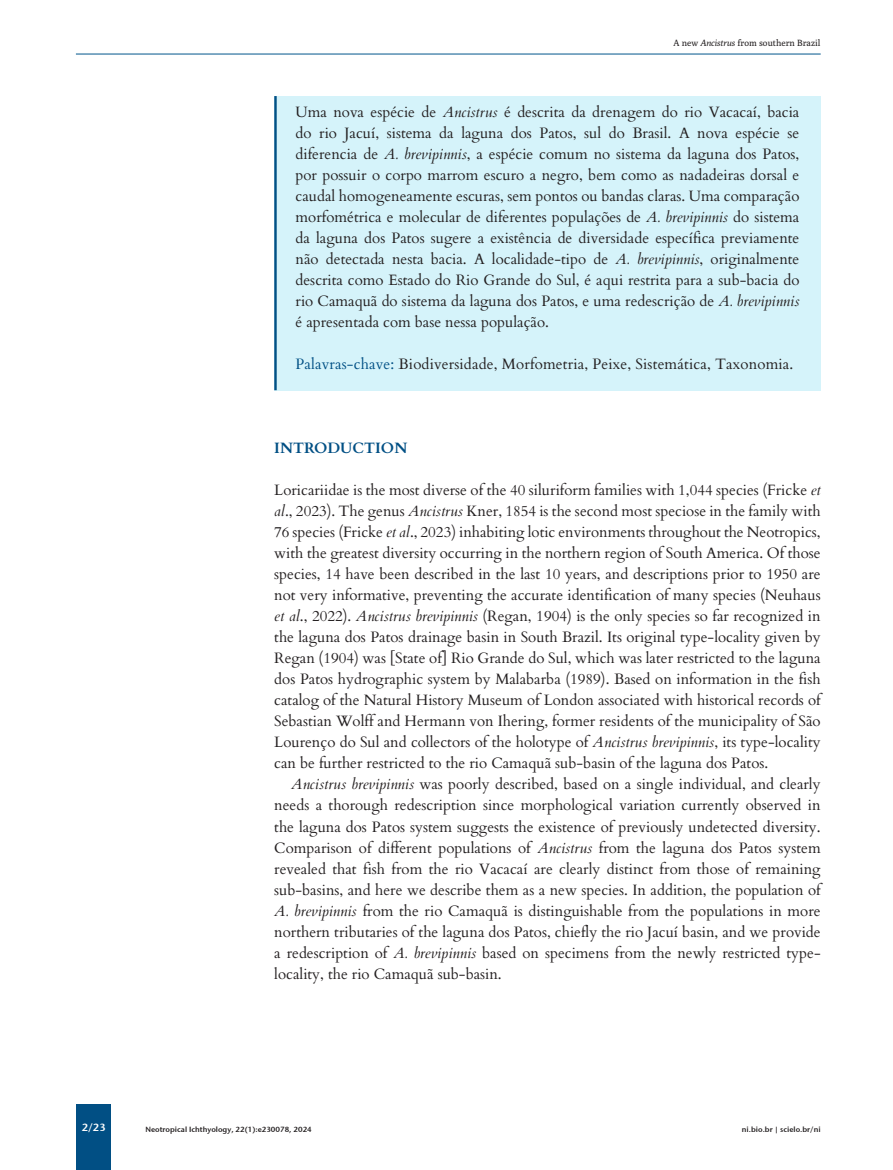
<style>
.page{position:relative;width:893px;height:1170px;background:#fff}
.page>*{position:absolute;margin:0;border:0;box-sizing:border-box;transform-origin:0 0}
.t1{font:15px/21px "Cardo";color:#231f20;text-align:justify}
.NI_Subtittulos{font:700 15px "Cardo";color:#014f84}
.t2{font:10.5px "Stone Sans Sem ITCTT Semi";color:#fff}
.t3{font:9px "Poly";color:#231f20}
.t4{font:7.5px "Stone Sans Sem ITCTT Semi";color:#231f20}
.s1{font-style:italic}
.s2{color:#015085}
</style>
<div class="page">
<div style="left:77px;top:1104px;width:34px;height:65px;background:#014f84"></div>
<hr style="left:76px;top:54px;width:745px;height:1px;background:#01558c">
<div style="left:274px;top:96px;width:547px;height:294px;background:#d5f3fa"></div>
<hr style="left:274px;top:96px;width:3px;height:294px;background:#015085">
<p class="t3" style="left:673px;top:38px;width:149px">A new <span class="s1">Ancistrus</span> from southern Brazil</p>
<p class="t1" style="left:296px;top:101px;width:505px">Uma nova espécie de <span class="s1">Ancistrus</span> é descrita da drenagem do rio Vacacaí, bacia do rio Jacuí, sistema da laguna dos Patos, sul do Brasil. A nova espécie se diferencia de <span class="s1">A. brevipinnis</span>, a espécie comum no sistema da laguna dos Patos, por possuir o corpo marrom escuro a negro, bem como as nadadeiras dorsal e caudal homogeneamente escuras, sem pontos ou bandas claras. Uma comparação morfométrica e molecular de diferentes populações de <span class="s1">A. brevipinnis</span> do sistema da laguna dos Patos sugere a existência de diversidade específica previamente não detectada nesta bacia. A localidade-tipo de <span class="s1">A. brevipinnis</span>, originalmente descrita como Estado do Rio Grande do Sul, é aqui restrita para a sub-bacia do rio Camaquã do sistema da laguna dos Patos, e uma redescrição de <span class="s1">A. brevipinnis </span>é apresentada com base nessa população.</p>
<p class="t1" style="left:296px;top:353px;width:499px"><span class="s2">Palavras-chave:</span> Biodiversidade, Morfometria, Peixe, Sistemática, Taxonomia.</p>
<p class="NI_Subtittulos" style="left:274px;top:436px;width:135px">INTRODUCTION</p>
<p class="t1" style="left:274px;top:479px;width:548px">Loricariidae is the most diverse of the 40 siluriform families with 1,044 species (Fricke <span class="s1">et al</span>., 2023). The genus <span class="s1">Ancistrus</span> Kner, 1854 is the second most speciose in the family with 76 species (Fricke <span class="s1">et al</span>., 2023) inhabiting lotic environments throughout the Neotropics, with the greatest diversity occurring in the northern region of South America. Of those species, 14 have been described in the last 10 years, and descriptions prior to 1950 are not very informative, preventing the accurate identification of many species (Neuhaus <span class="s1">et al</span>., 2022). <span class="s1">Ancistrus brevipinnis</span> (Regan, 1904) is the only species so far recognized in the laguna dos Patos drainage basin in South Brazil. Its original type-locality given by Regan (1904) was [State of] Rio Grande do Sul, which was later restricted to the laguna dos Patos hydrographic system by Malabarba (1989). Based on information in the fish catalog of the Natural History Museum of London associated with historical records of Sebastian Wolff and Hermann von Ihering, former residents of the municipality of São Lourenço do Sul and collectors of the holotype of <span class="s1">Ancistrus brevipinnis</span>, its type-locality can be further restricted to the rio Camaquã sub-basin of the laguna dos Patos.</p>
<p class="t1" style="left:274px;top:773px;width:548px;text-indent:17px"><span class="s1">Ancistrus brevipinnis</span> was poorly described, based on a single individual, and clearly needs a thorough redescription since morphological variation currently observed in the laguna dos Patos system suggests the existence of previously undetected diversity.<br>Comparison of different populations of <span class="s1">Ancistrus</span> from the laguna dos Patos system revealed that fish from the rio Vacacaí are clearly distinct from those of remaining sub-basins, and here we describe them as a new species. In addition, the population of <span class="s1">A. brevipinnis</span> from the rio Camaquã is distinguishable from the populations in more northern tributaries of the laguna dos Patos, chiefly the rio Jacuí basin, and we provide a redescription of <span class="s1">A. brevipinnis</span> based on specimens from the newly restricted type&shy;locality, the rio Camaquã sub-basin.</p>
<p class="t2" style="left:82px;top:1118px;width:25px">2/23</p>
<p class="t4" style="left:145px;top:1122px;width:168px">Neotropical Ichthyology, 22(1):e230078, 2024</p>
<p class="t4" style="left:742px;top:1122px;width:80px">ni.bio.br | scielo.br/ni</p>
</div>
